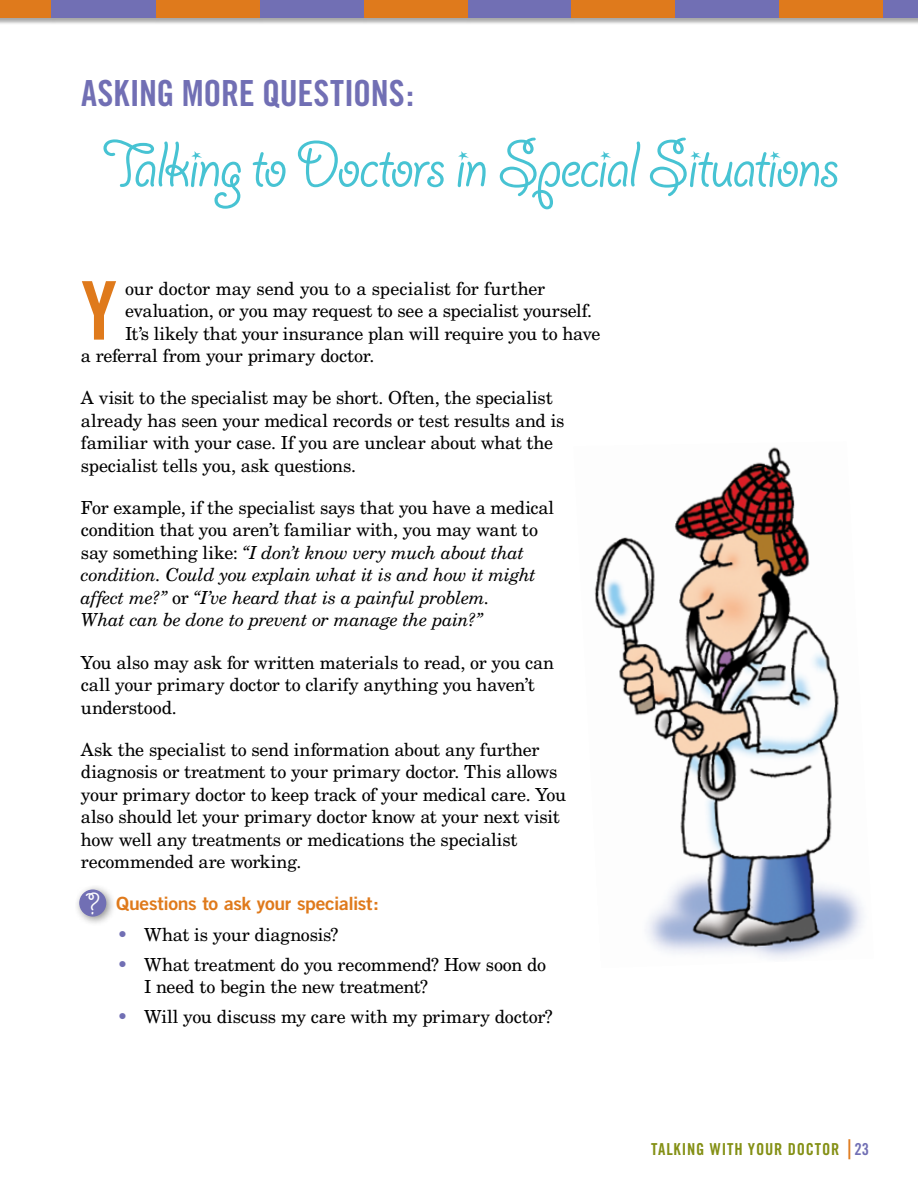
<style>
.page{position:relative;width:918px;height:1188px;background:#fff}
.page>*{position:absolute;margin:0;border:0;box-sizing:border-box;transform-origin:0 0}
.t1{font:81px "Trade Gothic Bold Cond Twenty";color:#df7a1c}
.t2{font:72px "Giddyup Std";letter-spacing:-.035em;color:#47c3d3}
.t3{font:36px "Trade Gothic Bold Cond Twenty";letter-spacing:-.01em;color:#716fb4}
.t4{font:33.45px "Giddyup Std";color:#fff}
.t5{font:18.3px "Trade Gothic Bold Two";letter-spacing:-.02em;color:#df7a1c;scale:1.06 1}
.t6{font:18px/22.5px "New Century Schlbk";letter-spacing:-.01em;color:#000}
.t7{font:italic 18px/22.5px "New Century Schlbk";letter-spacing:-.02em;color:#000}
.t8{font:16.5px "Trade Gothic Bold Cond Twenty";letter-spacing:.05em;color:#849015}
.s1{font-style:normal}
.s2{color:#716fb4}
.s3{font-family:"Trade Gothic Cond Eighteen";font-size:27px;color:#df7a1c}
</style>
<div class="page">
<div style="left:0;top:0;width:918px;height:25px;background:#000;opacity:.35"></div>
<div style="left:0;top:0;width:53px;height:18px;background:#df7a1c"></div>
<div style="left:882px;top:0;width:36px;height:18px;background:#716fb4"></div>
<div style="left:778px;top:0;width:105px;height:18px;background:#df7a1c"></div>
<div style="left:674px;top:0;width:105px;height:18px;background:#716fb4"></div>
<div style="left:570px;top:0;width:105px;height:18px;background:#df7a1c"></div>
<div style="left:466px;top:0;width:105px;height:18px;background:#716fb4"></div>
<div style="left:363px;top:0;width:104px;height:18px;background:#df7a1c"></div>
<div style="left:259px;top:0;width:105px;height:18px;background:#716fb4"></div>
<div style="left:155px;top:0;width:105px;height:18px;background:#df7a1c"></div>
<div style="left:51px;top:0;width:105px;height:18px;background:#716fb4"></div>
<div style="left:73px;top:883px;width:43px;height:43px;background:#000;opacity:.45"></div>
<div style="left:80px;top:890px;width:26px;height:26px;background:#716fb4;border-radius:50%"></div>
<div style="left:79px;top:889px;width:27px;height:28px;border:1px solid #716fb4;border-radius:50%"></div>
<img style="left:594px;top:447px;width:270px;height:512px">
<h3 class="t3" style="left:81px;top:72px;width:335px">ASKING MORE QUESTIONS:</h3>
<h2 class="t2" style="left:102px;top:125px;width:739px">Talking to Doctors in Special Situations</h2>
<h1 class="t1" style="left:81px;top:262px;width:37px">Y</h1>
<p class="t6" style="left:125px;top:276px;width:422px">our doctor may send you to a specialist for further</p>
<p class="t6" style="left:125px;top:299px;width:469px">evaluation, or you may request to see a specialist yourself.</p>
<p class="t6" style="left:125px;top:321px;width:477px">It’s likely that your insurance plan will require you to have</p>
<p class="t6" style="left:81px;top:344px;width:295px">a referral from your primary doctor.</p>
<p class="t6" style="left:81px;top:386px;width:485px">A visit to the specialist may be short. Often, the specialist already has seen your medical records or test results and is familiar with your case. If you are unclear about what the specialist tells you, ask questions.</p>
<p class="t7" style="left:81px;top:496px;width:475px"><span class="s1">For example, if the specialist says that you have a medical condition that you aren’t familiar with, you may want to say something like:</span> “I don’t know very much about that condition. Could you explain what it is and how it might affect me?” <span class="s1">or</span> “I’ve heard that is a painful problem.<br>What can be done to prevent or manage the pain?”</p>
<p class="t6" style="left:81px;top:651px;width:475px">You also may ask for written materials to read, or you can call your primary doctor to clarify anything you haven’t understood.</p>
<p class="t6" style="left:81px;top:738px;width:487px">Ask the specialist to send information about any further diagnosis or treatment to your primary doctor. This allows your primary doctor to keep track of your medical care. You also should let your primary doctor know at your next visit how well any treatments or medications the specialist recommended are working.</p>
<p class="t5" style="left:116px;top:893px;width:249px">Questions to ask your specialist:</p>
<p class="t6" style="left:117px;top:922px;width:223px"><span class="s2">•</span> What is your diagnosis?</p>
<p class="t6" style="left:144px;top:952px;width:404px;text-indent:-27px"><span class="s2">•</span> What treatment do you recommend? How soon do<br>I need to begin the new treatment?</p>
<p class="t6" style="left:117px;top:1005px;width:437px"><span class="s2">•</span> Will you discuss my care with my primary doctor?</p>
<h3 class="t4" style="left:86px;top:886px;width:16px">?</h3>
<p class="t8" style="left:651px;top:1139px;width:219px">TALKING WITH YOUR DOCTOR <span class="s2">23</span><span class="s3">|</span></p>
</div>
